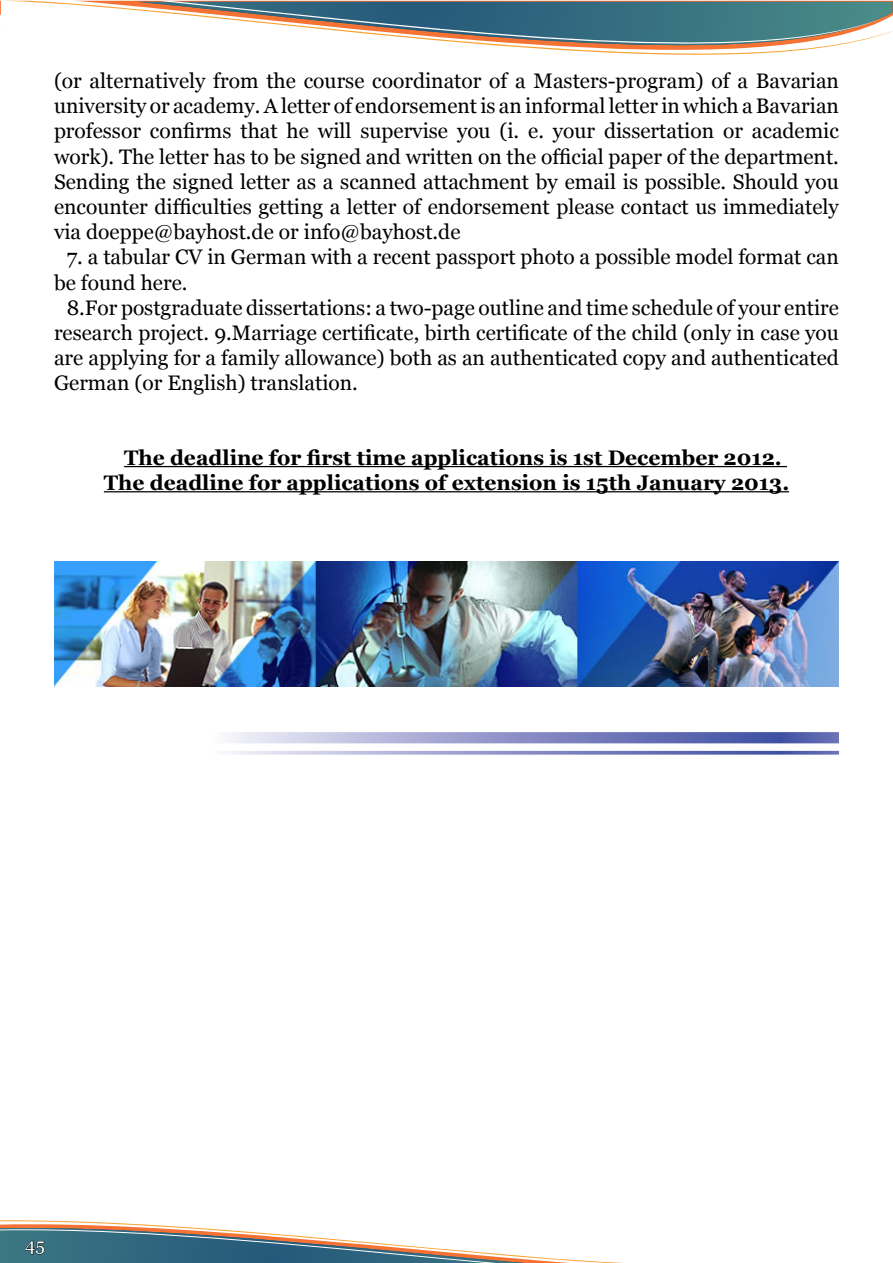
<style>
.page{position:relative;width:893px;height:1263px;background:#fff}
.page>*{position:absolute;margin:0;border:0;box-sizing:border-box;transform-origin:0 0}
.Рабочий{font:21px/25.2px "Georgia";color:#000;text-align:justify}
.Дедлайн{font:700 21px/25.2px "Georgia";color:#000}
.t1{font:18px "Georgia";color:#fff}
</style>
<div class="page">
<svg style="left:0;top:1px;width:1px;height:30px"></svg>
<svg style="left:11px;top:1px;width:882px;height:31px"></svg>
<svg style="left:138px;top:2px;width:754px;height:31px"></svg>
<svg style="left:158px;top:1px;width:729px;height:54px"></svg>
<svg style="left:0;top:1220px;width:624px;height:43px"></svg>
<hr style="left:124px;top:466px;width:663px;height:1px;background:#000">
<hr style="left:104px;top:491px;width:685px;height:1px;background:#000">
<img style="left:54px;top:561px;width:785px;height:125px">
<svg style="left:230px;top:732px;width:609px;height:11px;background:#8d93c8"></svg>
<svg style="left:230px;top:751px;width:609px;height:4px;background:#979ccc"></svg>
<p class="Рабочий" style="left:54px;top:68px;width:786px">(or alternatively from the course coordinator of a Masters-program) of a Bavarian university or academy. A letter of endorsement is an informal letter in which a Bavarian professor confirms that he will supervise you (i. e. your dissertation or academic work). The letter has to be signed and written on the official paper of the department.<br>Sending the signed letter as a scanned attachment by email is possible. Should you encounter difficulties getting a letter of endorsement please contact us immediately via doeppe@bayhost.de or info@bayhost.de</p>
<p class="Рабочий" style="left:54px;top:245px;width:786px;text-indent:13px">7. a tabular CV in German with a recent passport photo a possible model format can be found here.</p>
<p class="Рабочий" style="left:54px;top:295px;width:786px;text-indent:13px">8.For postgraduate dissertations: a two-page outline and time schedule of your entire research project. 9.Marriage certificate, birth certificate of the child (only in case you are applying for a family allowance) both as an authenticated copy and authenticated German (or English) translation.</p>
<p class="Дедлайн" style="left:104px;top:445px;width:687px;text-indent:20px">The deadline for first time applications is 1st December 2012.<br>The deadline for applications of extension is 15th January 2013.</p>
<p class="t1" style="left:25px;top:1234px;width:21px">45</p>
</div>
